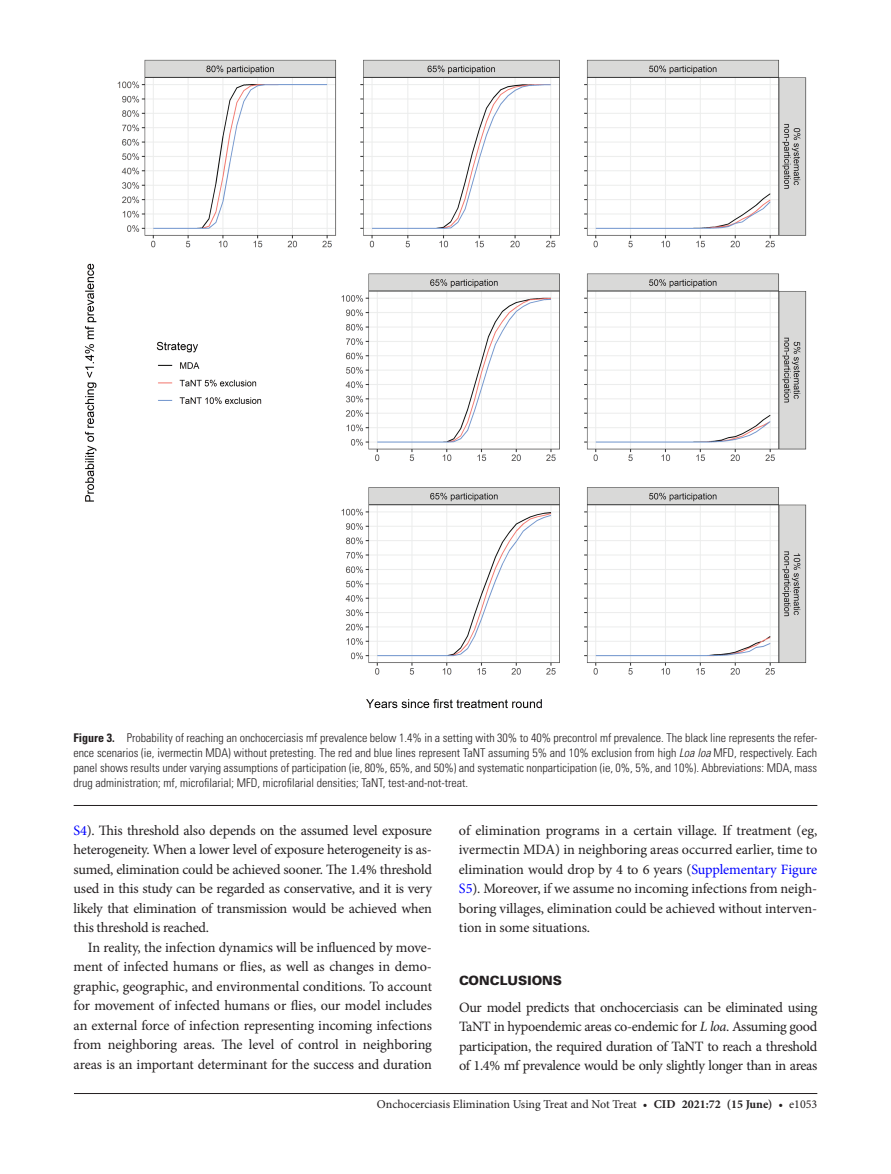
<style>
.page{position:relative;width:891px;height:1174px;background:#fff}
.page>*{position:absolute;margin:0;border:0;box-sizing:border-box;transform-origin:0 0}
.t1{font:14.25px/19.5px "Minion Pro";letter-spacing:-.015em;color:#231f20;text-align:justify}
.t2{font:900 12.75px "Univers LT Std";color:#231f20}
.t3{font:300 condensed 12px/15px "Univers LT Std";color:#231f20;text-align:justify}
.t4{font:12px "Minion Pro";color:#231f20}
.s1{font-weight:700}
.s2{font-style:italic}
.s3{color:#00f}
</style>
<div class="page">
<hr style="left:74px;top:1093px;width:743px;height:1px;background:#231f20">
<hr style="left:74px;top:805px;width:743px;height:1px;background:#231f20">
<img style="left:85px;top:59px;width:721px;height:649px">
<p class="t3" style="left:74px;top:730px;width:745px"><span class="s1">Figure 3.</span> Probability of reaching an onchocerciasis mf prevalence below 1.4% in a setting with 30% to 40% precontrol mf prevalence. The black line represents the refer&shy;ence scenarios (ie, ivermectin MDA) without pretesting. The red and blue lines represent TaNT assuming 5% and 10% exclusion from high <span class="s2">Loa loa</span> MFD, respectively. Each panel shows results under varying assumptions of participation (ie, 80%, 65%, and 50%) and systematic nonparticipation (ie, 0%, 5%, and 10%). Abbreviations: MDA, mass drug administration; mf, microfilarial; MFD, microfilarial densities; TaNT, test-and-not-treat.</p>
<p class="t1" style="left:74px;top:820px;width:360px"><span class="s3">S4</span>). This threshold also depends on the assumed level exposure heterogeneity. When a lower level of exposure heterogeneity is as&shy;sumed, elimination could be achieved sooner. The 1.4% threshold used in this study can be regarded as conservative, and it is very likely that elimination of transmission would be achieved when this threshold is reached.</p>
<p class="t1" style="left:74px;top:937px;width:360px;text-indent:14px">In reality, the infection dynamics will be influenced by move&shy;ment of infected humans or flies, as well as changes in demo&shy;graphic, geographic, and environmental conditions. To account for movement of infected humans or flies, our model includes an external force of infection representing incoming infections from neighboring areas. The level of control in neighboring areas is an important determinant for the success and duration</p>
<p class="t1" style="left:459px;top:820px;width:360px">of elimination programs in a certain village. If treatment (eg, ivermectin MDA) in neighboring areas occurred earlier, time to elimination would drop by 4 to 6 years (<span class="s3">Supplementary Figure S5</span>). Moreover, if we assume no incoming infections from neigh&shy;boring villages, elimination could be achieved without interven&shy;tion in some situations.</p>
<p class="t2" style="left:459px;top:972px;width:105px">CONCLUSIONS</p>
<p class="t1" style="left:459px;top:997px;width:360px">Our model predicts that onchocerciasis can be eliminated using TaNT in hypoendemic areas co-endemic for <span class="s2">L loa</span>. Assuming good participation, the required duration of TaNT to reach a threshold of 1.4% mf prevalence would be only slightly longer than in areas</p>
<p class="t4" style="left:377px;top:1096px;width:442px">Onchocerciasis Elimination Using Treat and Not Treat • <span class="s1">cid 2021:72 (15 June)</span> • e1053</p>
</div>
